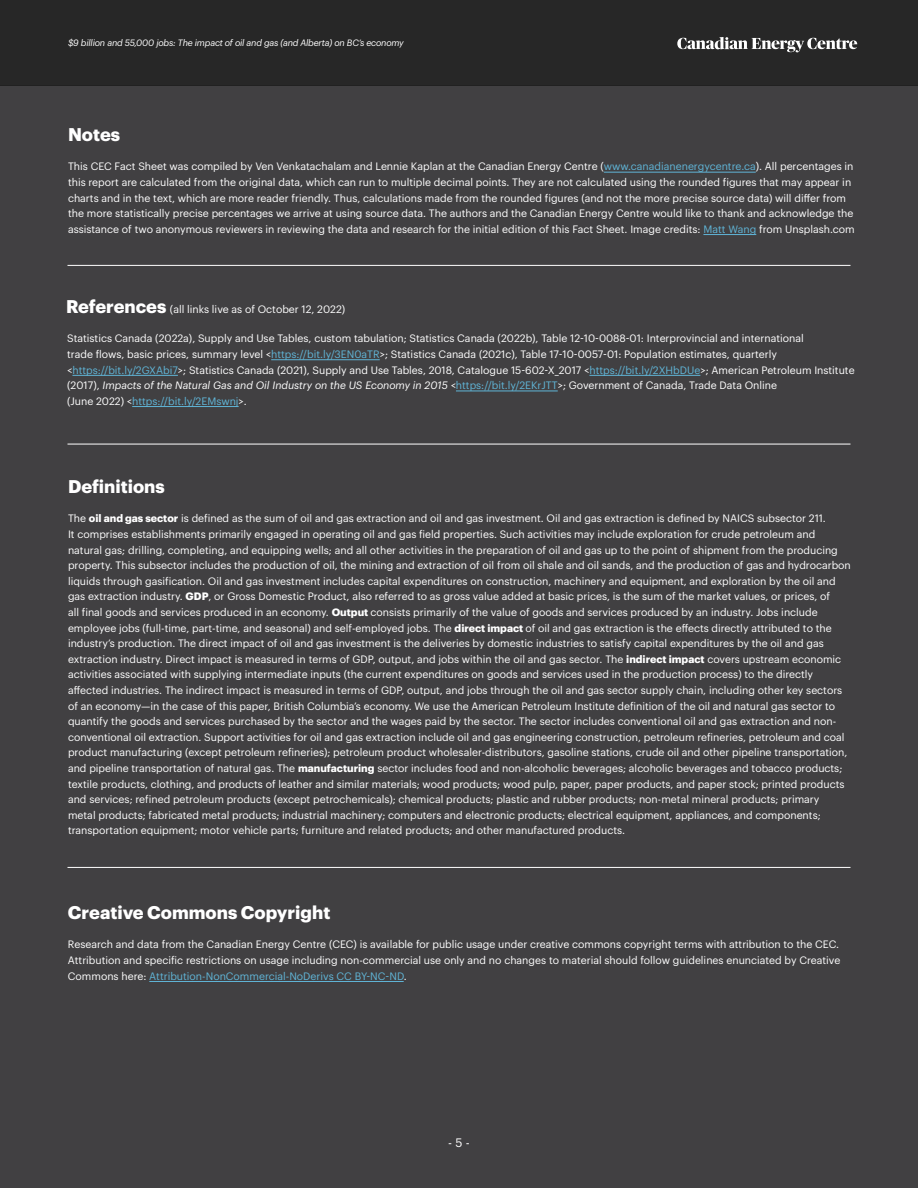
<style>
.page{position:relative;width:918px;height:1188px;background:#fff}
.page>*{position:absolute;margin:0;border:0;box-sizing:border-box;transform-origin:0 0}
.t1{font:700 18px "Graphik";color:#fff}
.t2{font:12px "Graphik";color:#fff}
.t3{font:10.5px/15.6px "Graphik";color:#fff}
.t4{font:italic 9px "Graphik";letter-spacing:-.02em;color:#fff}
.s1{color:#60b5d7}
.s2{font-weight:700;font-size:18px}
.s3{font-style:italic}
.s4{font-weight:700}
</style>
<div class="page">
<div style="left:0;top:86px;width:918px;height:1102px;background:#414042"></div>
<hr style="left:604px;top:172px;width:152px;height:1px;background:#60b5d7">
<hr style="left:703px;top:234px;width:53px;height:1px;background:#60b5d7">
<hr style="left:149px;top:981px;width:255px;height:1px;background:#60b5d7">
<hr style="left:271px;top:359px;width:109px;height:1px;background:#60b5d7">
<hr style="left:72px;top:375px;width:106px;height:1px;background:#60b5d7">
<hr style="left:589px;top:375px;width:111px;height:1px;background:#60b5d7">
<hr style="left:456px;top:391px;width:102px;height:1px;background:#60b5d7">
<hr style="left:132px;top:406px;width:107px;height:1px;background:#60b5d7">
<hr style="left:68px;top:265px;width:782px;height:1px;background:#fff">
<hr style="left:68px;top:444px;width:782px;height:1px;background:#fff">
<hr style="left:68px;top:867px;width:782px;height:1px;background:#fff">
<div style="left:0;top:0;width:918px;height:86px;background:#272727"></div>
<svg style="left:677px;top:37px;width:180px;height:15px"></svg>
<p class="t4" style="left:68px;top:36px;width:337px">$9 billion and 55,000 jobs: The impact of oil and gas (and Alberta) on BC’s economy</p>
<h1 class="t1" style="left:68px;top:121px;width:54px">Notes</h1>
<p class="t3" style="left:68px;top:158px;width:788px">This CEC Fact Sheet was compiled by Ven Venkatachalam and Lennie Kaplan at the Canadian Energy Centre (<span class="s1">www.canadianenergycentre.ca</span>). All percentages in this report are calculated from the original data, which can run to multiple decimal points. They are not calculated using the rounded figures that may appear in charts and in the text, which are more reader friendly. Thus, calculations made from the rounded figures (and not the more precise source data) will differ from the more statistically precise percentages we arrive at using source data. The authors and the Canadian Energy Centre would like to thank and acknowledge the assistance of two anonymous reviewers in reviewing the data and research for the initial edition of this Fact Sheet. Image credits: <span class="s1">Matt Wang</span> from Unsplash.com</p>
<p class="t3" style="left:66px;top:301px;width:281px"><span class="s2">References</span> (all links live as of October 12, 2022)</p>
<p class="t3" style="left:67px;top:330px;width:789px">Statistics Canada (2022a), Supply and Use Tables, custom tabulation; Statistics Canada (2022b), Table 12-10-0088-01: Interprovincial and international<br>trade flows, basic prices, summary level &lt;<span class="s1">https://bit.ly/3EN0aTR</span>&gt;; Statistics Canada (2021c), Table 17-10-0057-01: Population estimates, quarterly &lt;<span class="s1">https://bit.ly/2GXAbi7</span>&gt;; Statistics Canada (2021), Supply and Use Tables, 2018, Catalogue 15-602-X_2017 &lt;<span class="s1">https://bit.ly/2XHbDUe</span>&gt;; American Petroleum Institute (2017), <span class="s3">Impacts of the Natural Gas and Oil Industry on the US Economy in 2015</span> &lt;<span class="s1">https://bit.ly/2EKrJTT</span>&gt;; Government of Canada, Trade Data Online<br>(June 2022) &lt;<span class="s1">https://bit.ly/2EMswnj</span>&gt;.</p>
<h1 class="t1" style="left:68px;top:473px;width:98px">Definitions</h1>
<p class="t3" style="left:68px;top:510px;width:784px">The <span class="s4">oil and gas sector</span> is defined as the sum of oil and gas extraction and oil and gas investment. Oil and gas extraction is defined by NAICS subsector 211.<br>It comprises establishments primarily engaged in operating oil and gas field properties. Such activities may include exploration for crude petroleum and natural gas; drilling, completing, and equipping wells; and all other activities in the preparation of oil and gas up to the point of shipment from the producing property. This subsector includes the production of oil, the mining and extraction of oil from oil shale and oil sands, and the production of gas and hydrocarbon liquids through gasification. Oil and gas investment includes capital expenditures on construction, machinery and equipment, and exploration by the oil and gas extraction industry. <span class="s4">GDP</span>, or Gross Domestic Product, also referred to as gross value added at basic prices, is the sum of the market values, or prices, of<br>all final goods and services produced in an economy. <span class="s4">Output</span> consists primarily of the value of goods and services produced by an industry. Jobs include employee jobs (full-time, part-time, and seasonal) and self-employed jobs. The <span class="s4">direct impact</span> of oil and gas extraction is the effects directly attributed to the industry’s production. The direct impact of oil and gas investment is the deliveries by domestic industries to satisfy capital expenditures by the oil and gas extraction industry. Direct impact is measured in terms of GDP, output, and jobs within the oil and gas sector. The <span class="s4">indirect impact</span> covers upstream economic activities associated with supplying intermediate inputs (the current expenditures on goods and services used in the production process) to the directly affected industries. The indirect impact is measured in terms of GDP, output, and jobs through the oil and gas sector supply chain, including other key sectors of an economy—in the case of this paper, British Columbia’s economy. We use the American Petroleum Institute definition of the oil and natural gas sector to quantify the goods and services purchased by the sector and the wages paid by the sector. The sector includes conventional oil and gas extraction and non&shy;conventional oil extraction. Support activities for oil and gas extraction include oil and gas engineering construction, petroleum refineries, petroleum and coal product manufacturing (except petroleum refineries); petroleum product wholesaler-distributors, gasoline stations, crude oil and other pipeline transportation, and pipeline transportation of natural gas. The <span class="s4">manufacturing</span> sector includes food and non-alcoholic beverages; alcoholic beverages and tobacco products; textile products, clothing, and products of leather and similar materials; wood products; wood pulp, paper, paper products, and paper stock; printed products and services; refined petroleum products (except petrochemicals); chemical products; plastic and rubber products; non-metal mineral products; primary<br>metal products; fabricated metal products; industrial machinery; computers and electronic products; electrical equipment, appliances, and components; transportation equipment; motor vehicle parts; furniture and related products; and other manufactured products.</p>
<h1 class="t1" style="left:68px;top:899px;width:264px">Creative Commons Copyright</h1>
<p class="t3" style="left:68px;top:936px;width:774px">Research and data from the Canadian Energy Centre (CEC) is available for public usage under creative commons copyright terms with attribution to the CEC.<br>Attribution and specific restrictions on usage including non-commercial use only and no changes to material should follow guidelines enunciated by Creative<br>Commons here: <span class="s1">Attribution-NonCommercial-NoDerivs CC BY-NC-ND</span>.</p>
<p class="t2" style="left:448px;top:1134px;width:23px">- 5 -</p>
</div>
